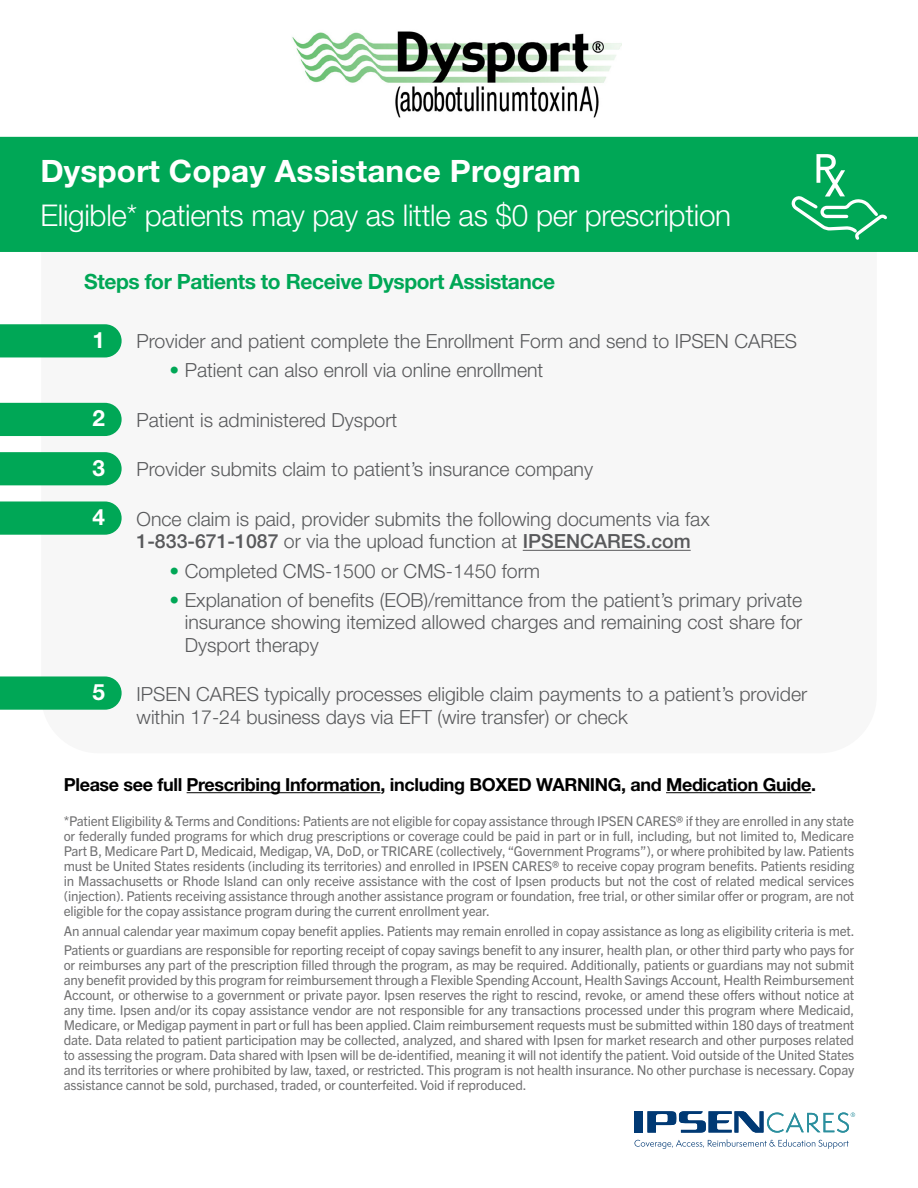
<style>
.page{position:relative;width:918px;height:1188px;background:#fff}
.page>*{position:absolute;margin:0;border:0;box-sizing:border-box;transform-origin:0 0}
.Main_header{font:700 30.9px "Helvetica Neue LT Std";letter-spacing:.005em;color:#fff}
.Helv_Med_Cd_16_18{font:300 30px "Helvetica Neue LT Std";letter-spacing:-.01em;color:#fff}
.HelvNeu_Heavy_K_O{font:700 22.5px "Helvetica Neue LT Std";color:#fff}
.Helv_Cd_14_16{font:700 21px "Helvetica Neue LT Std";letter-spacing:-.02em;color:#00a756}
.Step_Paras-white{font:300 19.5px/22.5px "Helvetica Neue LT Std";color:#58595b}
.t1{font:700 18px "Helvetica Neue LT Std";letter-spacing:-.02em;color:#000}
.t2{font:13.5px/15px "Trade Gothic Next LT Pro";letter-spacing:-.015em;color:#707071;text-align:justify}
.s1{color:#00a756}
.s2{font-weight:500}
</style>
<div class="page">
<hr style="left:523px;top:550px;width:168px;height:1px;background:#58595b">
<div style="left:0;top:324px;width:122px;height:33px;background:#00a756"></div>
<div style="left:0;top:403px;width:122px;height:33px;background:#00a756"></div>
<div style="left:0;top:452px;width:122px;height:33px;background:#00a756"></div>
<svg style="left:0;top:501px;width:122px;height:34px;background:#0dab5e"></svg>
<svg style="left:0;top:676px;width:122px;height:34px;background:#0dab5e"></svg>
<img style="left:292px;top:31px;width:330px;height:87px">
<div style="left:635px;top:1111px;width:8px;height:22px;background:#003974"></div>
<svg style="left:635px;top:1139px;width:214px;height:10px"></svg>
<svg style="left:647px;top:1111px;width:208px;height:22px"></svg>
<div style="left:0;top:137px;width:918px;height:115px;background:#00a756"></div>
<svg style="left:791px;top:154px;width:99px;height:89px;background:#23b36d"></svg>
<hr style="left:187px;top:792px;width:194px;height:1px;background:#000">
<hr style="left:666px;top:792px;width:145px;height:1px;background:#000">
<p class="Main_header" style="left:40px;top:152px;width:542px">Dysport Copay Assistance Program</p>
<p class="Helv_Med_Cd_16_18" style="left:40px;top:197px;width:692px">Eligible* patients may pay as little as $0 per prescription</p>
<p class="Helv_Cd_14_16" style="left:84px;top:269px;width:473px">Steps for Patients to Receive Dysport Assistance</p>
<p class="HelvNeu_Heavy_K_O" style="left:92px;top:326px;width:14px">1</p>
<p class="Step_Paras-white" style="left:137px;top:330px;width:662px">Provider and patient complete the Enrollment Form and send to IPSEN CARES</p>
<p class="Step_Paras-white" style="left:170px;top:359px;width:375px"><span class="s1">•</span> Patient can also enroll via online enrollment</p>
<p class="Step_Paras-white" style="left:137px;top:408px;width:262px">Patient is administered Dysport</p>
<p class="Step_Paras-white" style="left:137px;top:458px;width:458px">Provider submits claim to patient’s insurance company</p>
<p class="Step_Paras-white" style="left:137px;top:507px;width:575px">Once claim is paid, provider submits the following documents via fax<br><span class="s2">1-833-671-1087</span> or via the upload function at <span class="s2">IPSENCARES.com</span></p>
<p class="Step_Paras-white" style="left:170px;top:559px;width:372px"><span class="s1">•</span> Completed CMS-1500 or CMS-1450 form</p>
<p class="Step_Paras-white" style="left:185px;top:588px;width:619px;text-align:justify;text-indent:-15px"><span class="s1">•</span> Explanation of benefits (EOB)/remittance from the patient’s primary private insurance showing itemized allowed charges and remaining cost share for Dysport therapy</p>
<p class="Step_Paras-white" style="left:137px;top:683px;width:672px">IPSEN CARES typically processes eligible claim payments to a patient’s provider within 17-24 business days via EFT (wire transfer) or check</p>
<p class="HelvNeu_Heavy_K_O" style="left:92px;top:404px;width:14px">2</p>
<p class="HelvNeu_Heavy_K_O" style="left:92px;top:454px;width:14px">3</p>
<p class="HelvNeu_Heavy_K_O" style="left:92px;top:503px;width:14px">4</p>
<p class="HelvNeu_Heavy_K_O" style="left:92px;top:678px;width:14px">5</p>
<p class="t1" style="left:64px;top:773px;width:754px">Please see full Prescribing Information, including BOXED WARNING, and Medication Guide.</p>
<p class="t2" style="left:64px;top:813px;width:792px">*Patient Eligibility &amp; Terms and Conditions: Patients are not eligible for copay assistance through IPSEN CARES® if they are enrolled in any state or federally funded programs for which drug prescriptions or coverage could be paid in part or in full, including, but not limited to, Medicare Part B, Medicare Part D, Medicaid, Medigap, VA, DoD, or TRICARE (collectively, “Government Programs”), or where prohibited by law. Patients must be United States residents (including its territories) and enrolled in IPSEN CARES® to receive copay program benefits. Patients residing in Massachusetts or Rhode Island can only receive assistance with the cost of Ipsen products but not the cost of related medical services (injection). Patients receiving assistance through another assistance program or foundation, free trial, or other similar offer or program, are not eligible for the copay assistance program during the current enrollment year.</p>
<p class="t2" style="left:64px;top:922px;width:792px">An annual calendar year maximum copay benefit applies. Patients may remain enrolled in copay assistance as long as eligibility criteria is met.</p>
<p class="t2" style="left:64px;top:941px;width:792px">Patients or guardians are responsible for reporting receipt of copay savings benefit to any insurer, health plan, or other third party who pays for or reimburses any part of the prescription filled through the program, as may be required. Additionally, patients or guardians may not submit any benefit provided by this program for reimbursement through a Flexible Spending Account, Health Savings Account, Health Reimbursement Account, or otherwise to a government or private payor. Ipsen reserves the right to rescind, revoke, or amend these offers without notice at any time. Ipsen and/or its copay assistance vendor are not responsible for any transactions processed under this program where Medicaid, Medicare, or Medigap payment in part or full has been applied. Claim reimbursement requests must be submitted within 180 days of treatment date. Data related to patient participation may be collected, analyzed, and shared with Ipsen for market research and other purposes related to assessing the program. Data shared with Ipsen will be de-identified, meaning it will not identify the patient. Void outside of the United States and its territories or where prohibited by law, taxed, or restricted. This program is not health insurance. No other purchase is necessary. Copay assistance cannot be sold, purchased, traded, or counterfeited. Void if reproduced.</p>
</div>
